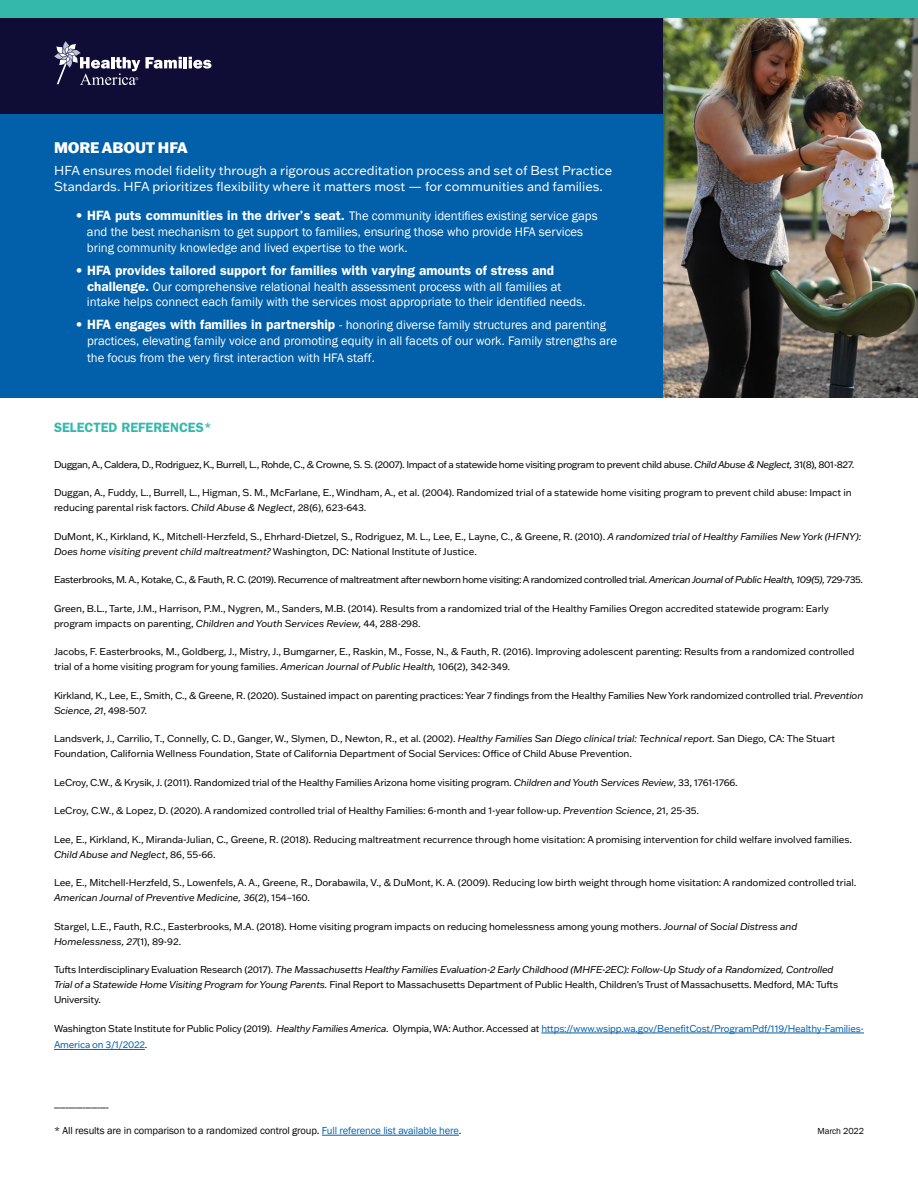
<style>
.page{position:relative;width:918px;height:1188px;background:#fff}
.page>*{position:absolute;margin:0;border:0;box-sizing:border-box;transform-origin:0 0}
.t1{font:800 15px "Franklin Gothic ATF";letter-spacing:-.01em;color:#fff}
.t2{font:600 13.5px "Franklin Gothic";color:#fff}
.t3{font:600 13.5px "Franklin Gothic";color:#33b8ab}
.t4{font:12.75px/15.8px "Franklin Gothic";color:#fff}
.t5{font:12.75px/15.3px "Franklin Gothic ATF";color:#fff}
.t6{font:12px "Franklin Gothic";color:#000}
.t7{font:10.5px "Franklin Gothic";letter-spacing:-.01em;color:#000}
.t8{font:9.75px/15px "Franklin Gothic ATF";letter-spacing:-.01em;color:#000}
.t9{font:9.75px "Franklin Gothic ATF";letter-spacing:-.04em;color:#000}
.t10{font:italic 9.75px/15px "Franklin Gothic ATF";letter-spacing:-.02em;color:#000}
.t11{font:9.75px/16.5px "Franklin Gothic ATF";letter-spacing:-.02em;color:#0260aa}
.t12{font:9px "Franklin Gothic";letter-spacing:-.01em;color:#000}
.s1{font-weight:600;font-size:13.5px}
.s2{font-style:italic}
.s3{font-style:normal}
.s4{color:#000}
.s5{font-style:italic;color:#000}
.s6{color:#0260aa}
</style>
<div class="page">
<div style="left:0;top:0;width:918px;height:397px;background:#0260aa"></div>
<div style="left:0;top:0;width:918px;height:113px;background:#0f0d35"></div>
<hr style="left:541px;top:1033px;width:323px;height:1px;background:#0260aa">
<hr style="left:54px;top:1049px;width:91px;height:1px;background:#0260aa">
<hr style="left:322px;top:1135px;width:137px;height:1px;background:#0260aa">
<img style="left:663px;top:18px;width:255px;height:379px">
<div style="left:0;top:0;width:918px;height:18px;background:#33b8ab"></div>
<svg style="left:54px;top:41px;width:157px;height:44px"></svg>
<p class="t1" style="left:54px;top:138px;width:135px">MORE ABOUT HFA</p>
<p class="t5" style="left:54px;top:163px;width:560px">HFA ensures model fidelity through a rigorous accreditation process and set of Best Practice<br>Standards. HFA prioritizes flexibility where it matters most — for communities and families.</p>
<p class="t4" style="left:87px;top:208px;width:512px;text-indent:-12px"><span class="s1">• HFA puts communities in the driver’s seat.</span> The community identifies existing service gaps and the best mechanism to get support to families, ensuring those who provide HFA services bring community knowledge and lived expertise to the work.</p>
<p class="t2" style="left:75px;top:262px;width:481px">• HFA provides tailored support for families with varying amounts of stress and</p>
<p class="t4" style="left:87px;top:279px;width:500px;line-height:15.3px"><span class="s1">challenge.</span> Our comprehensive relational health assessment process with all families at intake helps connect each family with the services most appropriate to their identified needs.</p>
<p class="t4" style="left:87px;top:317px;width:532px;line-height:16.2px;text-indent:-12px"><span class="s1">• HFA engages with families in partnership</span> - honoring diverse family structures and parenting practices, elevating family voice and promoting equity in all facets of our work. Family strengths are the focus from the very first interaction with HFA staff.</p>
<p class="t3" style="left:54px;top:420px;width:159px">SELECTED REFERENCES*</p>
<p class="t9" style="left:54px;top:458px;width:802px">Duggan, A., Caldera, D., Rodriguez, K., Burrell, L., Rohde, C., &amp; Crowne, S. S. (2007). Impact of a statewide home visiting program to prevent child abuse. <span class="s2">Child Abuse &amp; Neglect,</span> 31(8), 801-827.</p>
<p class="t8" style="left:54px;top:485px;width:799px">Duggan, A., Fuddy, L., Burrell, L., Higman, S. M., McFarlane, E., Windham, A., et al. (2004). Randomized trial of a statewide home visiting program to prevent child abuse: Impact in reducing parental risk factors. <span class="s2">Child Abuse &amp; Neglect</span>, 28(6), 623-643.</p>
<p class="t8" style="left:54px;top:528px;width:809px">DuMont, K., Kirkland, K., Mitchell-Herzfeld, S., Ehrhard-Dietzel, S., Rodriguez, M. L., Lee, E., Layne, C., &amp; Greene, R. (2010). <span class="s2">A randomized trial of Healthy Families New York (HFNY):<br>Does home visiting prevent child maltreatment?</span> Washington, DC: National Institute of Justice.</p>
<p class="t9" style="left:54px;top:573px;width:811px">Easterbrooks, M. A., Kotake, C., &amp; Fauth, R. C. (2019). Recurrence of maltreatment after newborn home visiting: A randomized controlled trial. <span class="s2">American Journal of Public Health, 109(5),</span> 729-735.</p>
<p class="t8" style="left:54px;top:600px;width:776px">Green, B.L., Tarte, J.M., Harrison, P.M., Nygren, M., Sanders, M.B. (2014). Results from a randomized trial of the Healthy Families Oregon accredited statewide program: Early program impacts on parenting, <span class="s2">Children and Youth Services Review,</span> 44, 288-298.</p>
<p class="t8" style="left:54px;top:644px;width:802px">Jacobs, F. Easterbrooks, M., Goldberg, J., Mistry, J., Bumgarner, E., Raskin, M., Fosse, N., &amp; Fauth, R. (2016). Improving adolescent parenting: Results from a randomized controlled trial of a home visiting program for young families. <span class="s2">American Journal of Public Health,</span> 106(2), 342-349.</p>
<p class="t8" style="left:54px;top:687px;width:811px">Kirkland, K., Lee, E., Smith, C., &amp; Greene, R. (2020). Sustained impact on parenting practices: Year 7 findings from the Healthy Families New York randomized controlled trial. <span class="s2">Prevention<br>Science, 21</span>, 498-507.</p>
<p class="t8" style="left:54px;top:731px;width:783px">Landsverk, J., Carrilio, T., Connelly, C. D., Ganger, W., Slymen, D., Newton, R., et al. (2002). <span class="s2">Healthy Families San Diego clinical trial: Technical report.</span> San Diego, CA: The Stuart<br>Foundation, California Wellness Foundation, State of California Department of Social Services: Office of Child Abuse Prevention.</p>
<p class="t8" style="left:54px;top:774px;width:685px">LeCroy, C.W., &amp; Krysik, J. (2011). Randomized trial of the Healthy Families Arizona home visiting program. <span class="s2">Children and Youth Services Review</span>, 33, 1761-1766.</p>
<p class="t8" style="left:54px;top:803px;width:646px">LeCroy, C.W., &amp; Lopez, D. (2020). A randomized controlled trial of Healthy Families: 6-month and 1-year follow-up. <span class="s2">Prevention Science</span>, 21, 25-35.</p>
<p class="t8" style="left:54px;top:831px;width:799px">Lee, E., Kirkland, K., Miranda-Julian, C., Greene, R. (2018). Reducing maltreatment recurrence through home visitation: A promising intervention for child welfare involved families.<br><span class="s2">Child Abuse and Neglect</span>, 86, 55-66.</p>
<p class="t8" style="left:54px;top:875px;width:804px">Lee, E., Mitchell-Herzfeld, S., Lowenfels, A. A., Greene, R., Dorabawila, V., &amp; DuMont, K. A. (2009). Reducing low birth weight through home visitation: A randomized controlled trial.<br><span class="s2">American Journal of Preventive Medicine, 36</span>(2), 154–160.</p>
<p class="t8" style="left:54px;top:918px;width:745px">Stargel, L.E., Fauth, R.C., Easterbrooks, M.A. (2018). Home visiting program impacts on reducing homelessness among young mothers. <span class="s2">Journal of Social Distress and<br>Homelessness, 27</span>(1), 89-92.</p>
<p class="t10" style="left:54px;top:962px;width:786px"><span class="s3">Tufts Interdisciplinary Evaluation Research (2017).</span> The Massachusetts Healthy Families Evaluation-2 Early Childhood (MHFE-2EC): Follow-Up Study of a Randomized, Controlled<br>Trial of a Statewide Home Visiting Program for Young Parents. <span class="s3">Final Report to Massachusetts Department of Public Health, Children’s Trust of Massachusetts. Medford, MA: Tufts<br>University.</span></p>
<p class="t11" style="left:54px;top:1020px;width:812px"><span class="s4">Washington State Institute for Public Policy (2019).</span> <span class="s5">Healthy Families America.</span> <span class="s4">Olympia, WA: Author. Accessed at</span> https://www.wsipp.wa.gov/BenefitCost/ProgramPdf/119/Healthy-Families-<br>America on 3/1/2022<span class="s4">.</span></p>
<p class="t6" style="left:54px;top:1100px;width:56px">-------------------</p>
<p class="t7" style="left:54px;top:1124px;width:409px">* All results are in comparison to a randomized control group. <span class="s6">Full reference list available here</span>.</p>
<p class="t12" style="left:818px;top:1126px;width:48px">March 2022</p>
</div>
